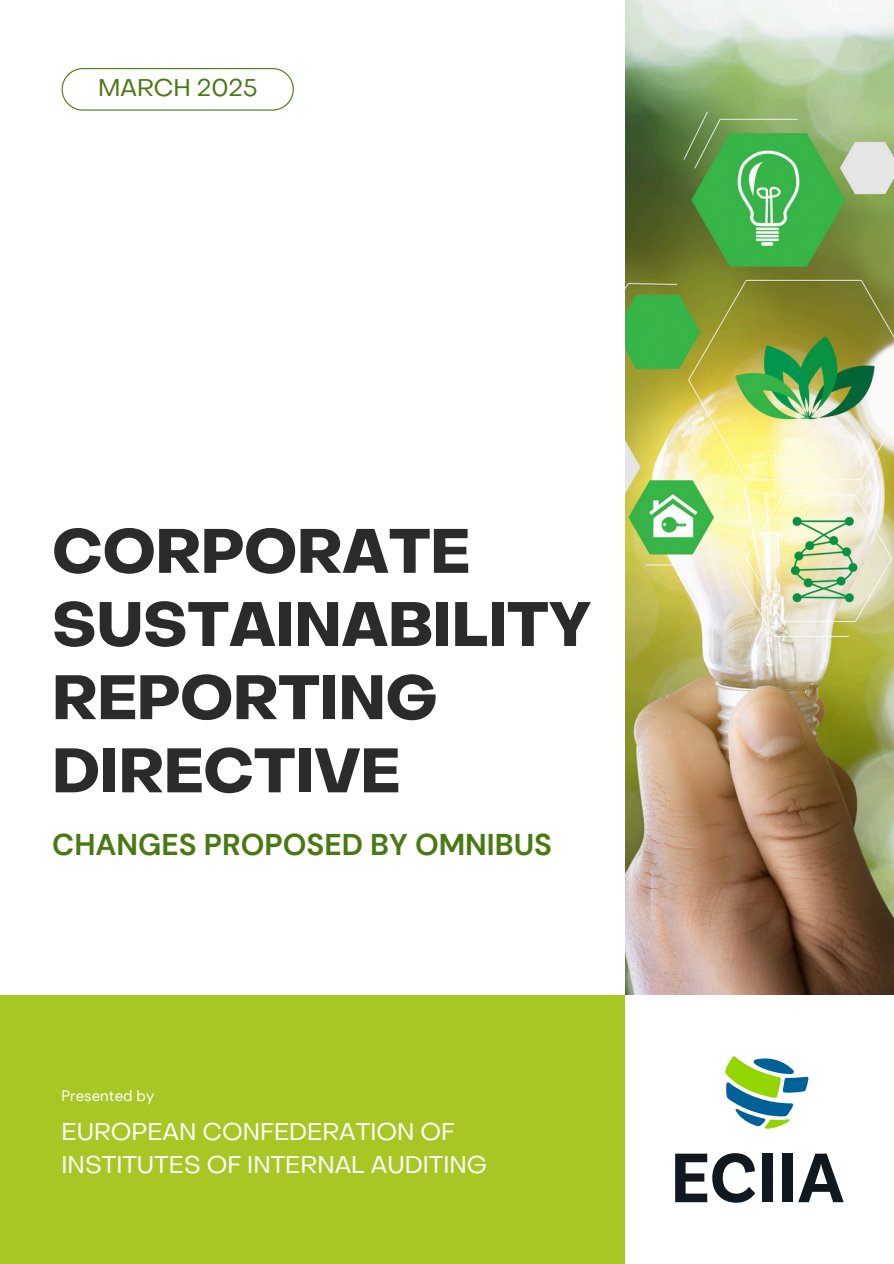
<style>
.page{position:relative;width:894px;height:1264px;background:#fff}
.page>*{position:absolute;margin:0;border:0;box-sizing:border-box;transform-origin:0 0}
.t1{font:700 61.5px/73.2px "Object Sans";color:#2b2b2b}
.t2{font:700 30px "DM Sans";color:#4a7812}
.t3{font:24px/32.7px "Object Sans";color:#fff}
.t4{font:24px "Object Sans";color:#4a7812}
.t5{font:15px "DM Sans";color:#fff}
</style>
<div class="page">
<div style="left:0;top:995px;width:893px;height:268px;background:#a7c724"></div>
<div style="left:625px;top:995px;width:268px;height:268px;background:#fff"></div>
<img style="left:625px;top:0;width:268px;height:994px">
<svg style="left:62px;top:68px;width:231px;height:43px"></svg>
<div style="left:782px;top:1153px;width:11px;height:49px;background:#101820"></div>
<svg style="left:725px;top:1056px;width:84px;height:72px"></svg>
<svg style="left:675px;top:1153px;width:80px;height:49px"></svg>
<div style="left:762px;top:1153px;width:10px;height:49px;background:#101820"></div>
<svg style="left:798px;top:1153px;width:46px;height:49px"></svg>
<h2 class="t4" style="left:98px;top:78px;width:161px">MARCH 2025</h2>
<p class="t1" style="left:52px;top:520px;width:540px">CORPORATE<br>SUSTAINABILITY<br>REPORTING<br>DIRECTIVE</p>
<p class="t2" style="left:52px;top:824px;width:501px">CHANGES PROPOSED BY OMNIBUS</p>
<h3 class="t5" style="left:62px;top:1085px;width:94px">Presented by</h3>
<h1 class="t3" style="left:62px;top:1117px;width:427px">EUROPEAN CONFEDERATION OF<br>INSTITUTES OF INTERNAL AUDITING</h1>
</div>
